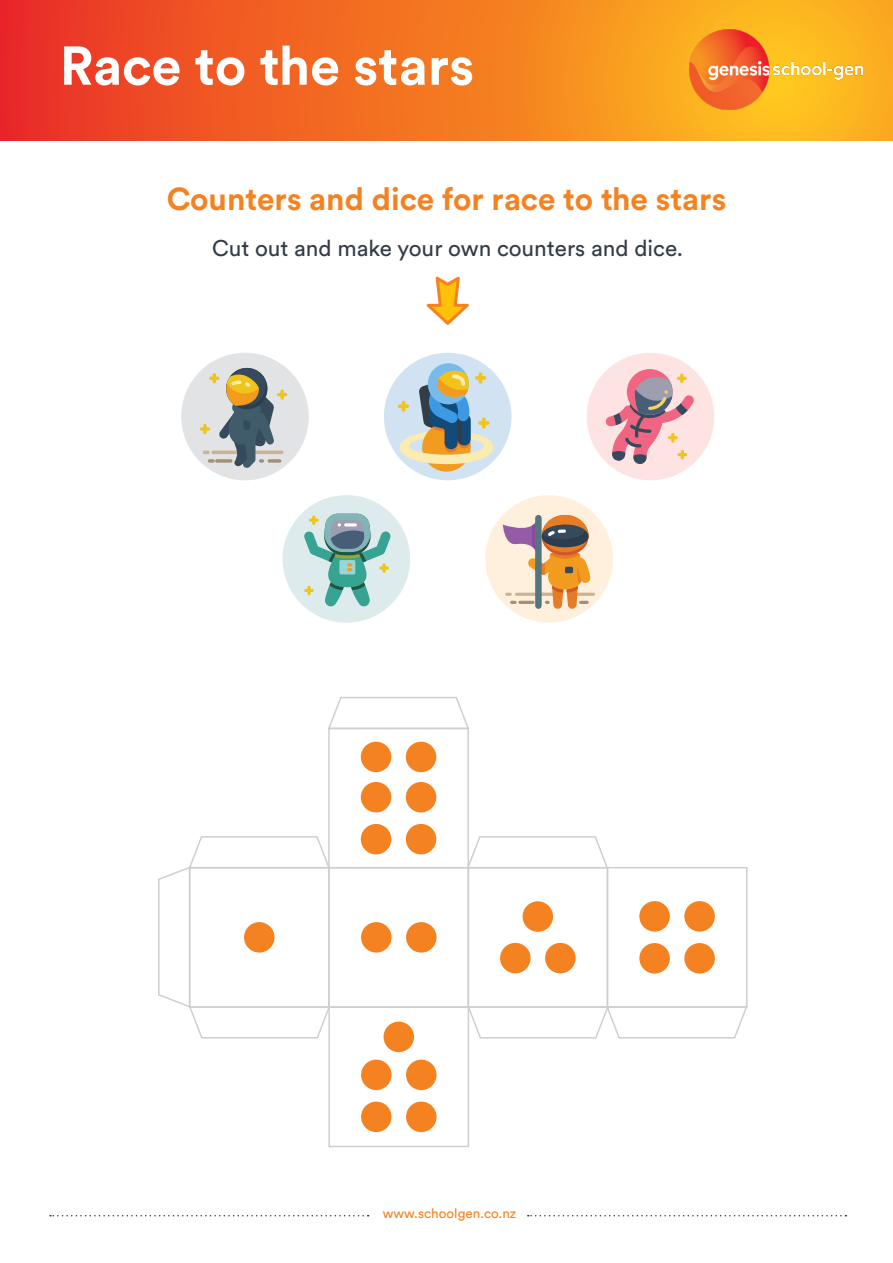
<style>
.page{position:relative;width:893px;height:1263px;background:#fff}
.page>*{position:absolute;margin:0;border:0;box-sizing:border-box;transform-origin:0 0}
.t1{font:700 54px "Circular Pro";color:#fff}
.t2{font:700 31.5px "Circular Pro";color:#f58220}
.t3{font:22.5px "Circular Pro";color:#333d47}
.t4{font:13.5px "Circular Pro";color:#f58220}
</style>
<div class="page">
<svg style="left:0;top:0;width:892px;height:141px;background:#f37322"></svg>
<img style="left:690px;top:29px;width:172px;height:80px">
<svg style="left:50px;top:1215px;width:319px;height:1px"></svg>
<svg style="left:528px;top:1215px;width:318px;height:1px"></svg>
<div style="left:181px;top:353px;width:128px;height:127px;background:#e2e3e4;border-radius:50%"></div>
<svg style="left:203px;top:368px;width:84px;height:100px"></svg>
<div style="left:283px;top:495px;width:127px;height:128px;background:#ddebed;border-radius:50%"></div>
<svg style="left:304px;top:514px;width:87px;height:92px"></svg>
<div style="left:587px;top:353px;width:127px;height:127px;background:#fde4e3;border-radius:50%"></div>
<svg style="left:606px;top:371px;width:88px;height:93px"></svg>
<div style="left:485px;top:495px;width:128px;height:128px;background:#fff0de;border-radius:50%"></div>
<hr style="left:576px;top:593px;width:19px;height:3px;background:#ccb391;border-radius:2px">
<svg style="left:503px;top:515px;width:88px;height:94px"></svg>
<div style="left:384px;top:353px;width:127px;height:127px;background:#d1e3f2;border-radius:50%"></div>
<div style="left:428px;top:363px;width:41px;height:41px;background:#78baeb;border-radius:50%"></div>
<svg style="left:400px;top:371px;width:93px;height:101px"></svg>
<svg style="left:427px;top:277px;width:42px;height:48px"></svg>
<svg style="left:469px;top:1005px;width:279px;height:34px"></svg>
<svg style="left:328px;top:697px;width:141px;height:33px"></svg>
<svg style="left:467px;top:835px;width:142px;height:35px"></svg>
<svg style="left:158px;top:835px;width:172px;height:204px"></svg>
<div style="left:361px;top:922px;width:31px;height:30px;background:#f58220;border-radius:50%"></div>
<div style="left:406px;top:922px;width:31px;height:30px;background:#f58220;border-radius:50%"></div>
<div style="left:500px;top:943px;width:31px;height:30px;background:#f58220;border-radius:50%"></div>
<div style="left:545px;top:943px;width:31px;height:30px;background:#f58220;border-radius:50%"></div>
<div style="left:523px;top:901px;width:30px;height:31px;background:#f58220;border-radius:50%"></div>
<div style="left:639px;top:901px;width:31px;height:30px;background:#f58220;border-radius:50%"></div>
<div style="left:684px;top:901px;width:31px;height:30px;background:#f58220;border-radius:50%"></div>
<div style="left:639px;top:943px;width:31px;height:30px;background:#f58220;border-radius:50%"></div>
<div style="left:684px;top:943px;width:31px;height:30px;background:#f58220;border-radius:50%"></div>
<div style="left:361px;top:1060px;width:31px;height:30px;background:#f58220;border-radius:50%"></div>
<div style="left:406px;top:1060px;width:31px;height:30px;background:#f58220;border-radius:50%"></div>
<div style="left:361px;top:1101px;width:31px;height:31px;background:#f58220;border-radius:50%"></div>
<div style="left:406px;top:1101px;width:31px;height:31px;background:#f58220;border-radius:50%"></div>
<div style="left:384px;top:1022px;width:30px;height:30px;background:#f58220;border-radius:50%"></div>
<div style="left:361px;top:782px;width:30px;height:30px;background:#f58220;border-radius:50%"></div>
<div style="left:406px;top:782px;width:30px;height:30px;background:#f58220;border-radius:50%"></div>
<div style="left:361px;top:824px;width:30px;height:30px;background:#f58220;border-radius:50%"></div>
<div style="left:406px;top:824px;width:30px;height:30px;background:#f58220;border-radius:50%"></div>
<div style="left:361px;top:742px;width:30px;height:30px;background:#f58220;border-radius:50%"></div>
<div style="left:406px;top:742px;width:30px;height:30px;background:#f58220;border-radius:50%"></div>
<h1 class="t1" style="left:60px;top:29px;width:416px">Race to the stars</h1>
<h2 class="t2" style="left:167px;top:177px;width:561px">Counters and dice for race to the stars</h2>
<p class="t3" style="left:212px;top:233px;width:472px">Cut out and make your own counters and dice.</p>
<p class="t4" style="left:383px;top:1204px;width:135px">www.schoolgen.co.nz</p>
</div>
